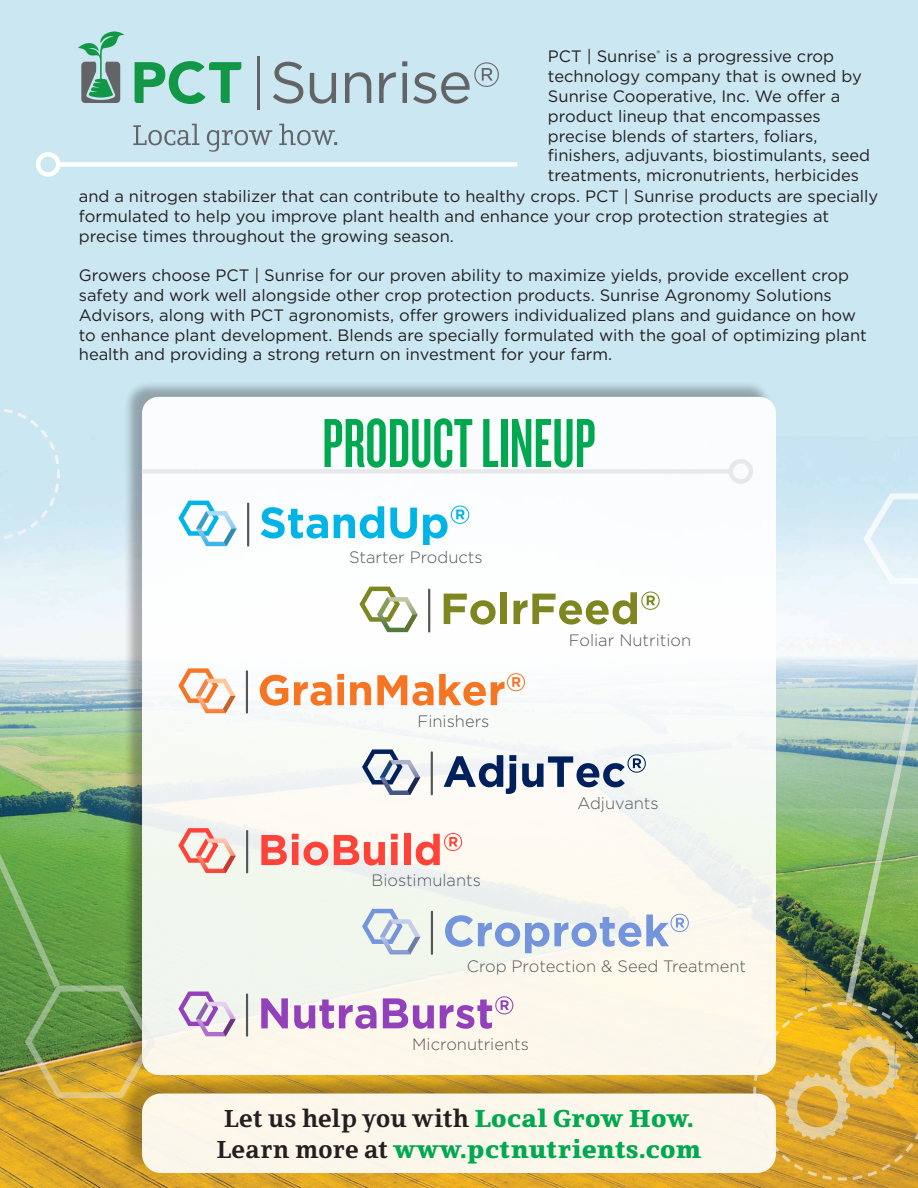
<style>
.page{position:relative;width:918px;height:1188px;background:#fff}
.page>*{position:absolute;margin:0;border:0;box-sizing:border-box;transform-origin:0 0}
.t1{font:72px "Knockout 47 Bantamweight";color:#00a94f}
.t2{font:300 58.2px "Gotham";color:#636466}
.t3{font:900 25.5px "Fiona Serif";color:#00a94f}
.t4{font:700 25.5px "Fiona Serif";color:#231f20}
.t5{font:16.5px/19.8px "Gotham";color:#231f20}
.t6{font:300 16.5px "Gotham";color:#54585a}
.s1{font-weight:900;color:#00a94f}
.s2{font-weight:700;color:#231f20}
</style>
<div class="page">
<img style="left:0;top:0;width:918px;height:1188px">
<div style="left:123px;top:380px;width:651px;height:695px;background:#231f20;opacity:.38"></div>
<div style="left:142px;top:397px;width:634px;height:678px;background:linear-gradient(to right,#f8faf6,#fbfaf7);border-radius:16px"></div>
<div style="left:117px;top:1072px;width:655px;height:101px;background:#231f20;opacity:.38"></div>
<div style="left:142px;top:1093px;width:634px;height:80px;background:#fcf7eb;border-radius:19px"></div>
<svg style="left:135px;top:61px;width:106px;height:43px;background:#7ac4a8"></svg>
<svg style="left:78px;top:31px;width:46px;height:72px;background:#84b0a4"></svg>
<svg style="left:273px;top:62px;width:30px;height:42px"></svg>
<svg style="left:310px;top:73px;width:26px;height:31px"></svg>
<svg style="left:345px;top:72px;width:26px;height:31px"></svg>
<svg style="left:379px;top:72px;width:17px;height:31px"></svg>
<svg style="left:402px;top:61px;width:5px;height:42px"></svg>
<svg style="left:413px;top:62px;width:86px;height:42px;background:#b2c9d2"></svg>
<svg style="left:133px;top:124px;width:66px;height:21px"></svg>
<svg style="left:207px;top:130px;width:65px;height:22px"></svg>
<svg style="left:279px;top:124px;width:58px;height:21px"></svg>
<svg style="left:247px;top:502px;width:2px;height:45px"></svg>
<svg style="left:261px;top:507px;width:67px;height:32px"></svg>
<svg style="left:334px;top:506px;width:50px;height:33px"></svg>
<svg style="left:390px;top:508px;width:27px;height:31px"></svg>
<svg style="left:423px;top:506px;width:46px;height:39px"></svg>
<svg style="left:178px;top:501px;width:59px;height:45px"></svg>
<svg style="left:428px;top:588px;width:2px;height:45px"></svg>
<svg style="left:444px;top:594px;width:52px;height:31px"></svg>
<div style="left:501px;top:592px;width:6px;height:32px;background:#7e8620"></div>
<svg style="left:514px;top:592px;width:146px;height:33px"></svg>
<svg style="left:359px;top:587px;width:59px;height:45px"></svg>
<svg style="left:246px;top:670px;width:2px;height:44px"></svg>
<svg style="left:260px;top:675px;width:28px;height:31px"></svg>
<svg style="left:294px;top:674px;width:50px;height:32px"></svg>
<svg style="left:350px;top:682px;width:21px;height:23px"></svg>
<svg style="left:377px;top:673px;width:148px;height:33px"></svg>
<svg style="left:178px;top:668px;width:58px;height:45px"></svg>
<svg style="left:431px;top:751px;width:2px;height:44px"></svg>
<svg style="left:444px;top:755px;width:72px;height:39px"></svg>
<svg style="left:522px;top:754px;width:124px;height:33px"></svg>
<svg style="left:362px;top:749px;width:58px;height:46px"></svg>
<svg style="left:246px;top:830px;width:2px;height:43px"></svg>
<svg style="left:261px;top:834px;width:67px;height:32px"></svg>
<svg style="left:334px;top:835px;width:51px;height:30px"></svg>
<svg style="left:391px;top:834px;width:7px;height:31px"></svg>
<div style="left:404px;top:834px;width:7px;height:31px;background:#ff4338"></div>
<svg style="left:416px;top:833px;width:46px;height:32px"></svg>
<svg style="left:178px;top:828px;width:58px;height:45px"></svg>
<svg style="left:246px;top:993px;width:2px;height:44px"></svg>
<svg style="left:261px;top:998px;width:27px;height:30px"></svg>
<svg style="left:294px;top:1000px;width:83px;height:29px;background:#c9a1d4"></svg>
<svg style="left:383px;top:998px;width:51px;height:31px;background:#c191d0"></svg>
<svg style="left:440px;top:996px;width:73px;height:33px;background:#d7b8da"></svg>
<svg style="left:178px;top:992px;width:58px;height:44px;background:#d7c3dd"></svg>
<svg style="left:431px;top:910px;width:2px;height:45px"></svg>
<svg style="left:445px;top:914px;width:244px;height:39px;background:#cad6e8"></svg>
<svg style="left:362px;top:909px;width:58px;height:46px;background:#ced9e6"></svg>
<div style="left:143px;top:469px;width:586px;height:5px;background:#e7e8e8"></div>
<div style="left:729px;top:459px;width:24px;height:25px;border:4px solid #e7e8e8;border-radius:50%"></div>
<div style="left:60px;top:162px;width:457px;height:5px;background:#fff"></div>
<div style="left:36px;top:152px;width:24px;height:25px;border:4px solid #fff;border-radius:50%"></div>
<img style="left:0;top:643px;width:157px;height:457px">
<svg style="left:0;top:406px;width:62px;height:135px;background:#cde7f2"></svg>
<img style="left:752px;top:492px;width:166px;height:690px">
<p class="t2" style="left:250px;top:46px;width:18px">|</p>
<p class="t5" style="left:548px;top:46px;width:288px">PCT | Sunrise<sup>®</sup> is a progressive crop</p>
<p class="t5" style="left:548px;top:66px;width:315px">technology company that is owned by</p>
<p class="t5" style="left:548px;top:86px;width:294px">Sunrise Cooperative, Inc. We offer a</p>
<p class="t5" style="left:548px;top:106px;width:274px">product lineup that encompasses</p>
<p class="t5" style="left:548px;top:125px;width:271px">precise blends of starters, foliars,</p>
<p class="t5" style="left:548px;top:145px;width:324px">finishers, adjuvants, biostimulants, seed</p>
<p class="t5" style="left:548px;top:165px;width:313px">treatments, micronutrients, herbicides</p>
<p class="t5" style="left:79px;top:186px;width:801px">and a nitrogen stabilizer that can contribute to healthy crops. PCT | Sunrise products are specially</p>
<p class="t5" style="left:79px;top:206px;width:752px">formulated to help you improve plant health and enhance your crop protection strategies at</p>
<p class="t5" style="left:79px;top:225px;width:377px">precise times throughout the growing season.</p>
<p class="t5" style="left:79px;top:265px;width:772px">Growers choose PCT | Sunrise for our proven ability to maximize yields, provide excellent crop safety and work well alongside other crop protection products. Sunrise Agronomy Solutions</p>
<p class="t5" style="left:79px;top:305px;width:790px">Advisors, along with PCT agronomists, offer growers individualized plans and guidance on how to enhance plant development. Blends are specially formulated with the goal of optimizing plant health and providing a strong return on investment for your farm.</p>
<p class="t1" style="left:322px;top:401px;width:275px">PRODUCT LINEUP</p>
<p class="t6" style="left:349px;top:547px;width:135px">Starter Products</p>
<p class="t6" style="left:418px;top:710px;width:73px">Finishers</p>
<p class="t6" style="left:371px;top:870px;width:111px">Biostimulants</p>
<p class="t6" style="left:569px;top:629px;width:124px">Foliar Nutrition</p>
<p class="t6" style="left:577px;top:792px;width:83px">Adjuvants</p>
<p class="t6" style="left:467px;top:956px;width:281px">Crop Protection &amp; Seed Treatment</p>
<p class="t6" style="left:412px;top:1034px;width:118px">Micronutrients</p>
<p class="t4" style="left:224px;top:1103px;width:472px">Let us help you with <span class="s1">Local Grow How.</span></p>
<p class="t3" style="left:216px;top:1133px;width:487px"><span class="s2">Learn more at</span> www.pctnutrients.com</p>
</div>
